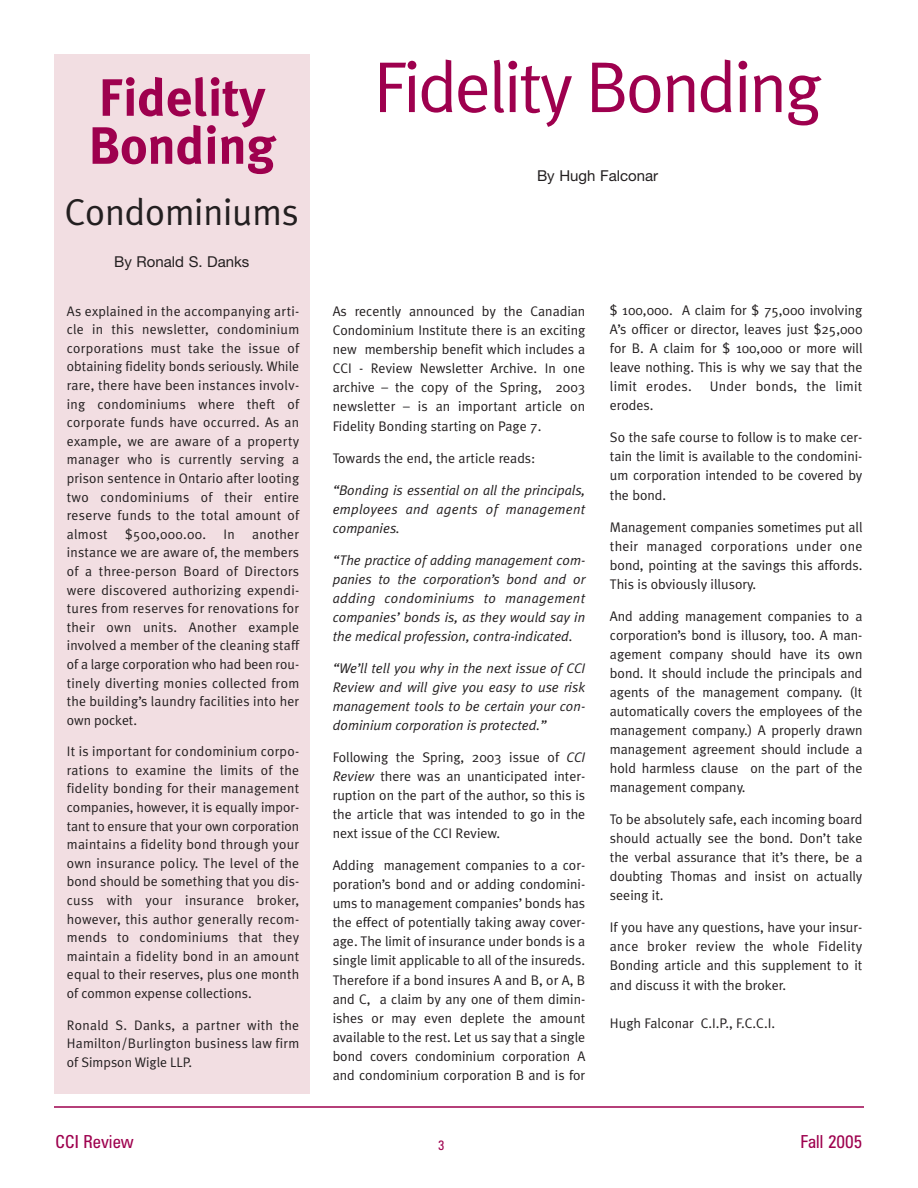
<style>
.page{position:relative;width:918px;height:1188px;background:#fff}
.page>*{position:absolute;margin:0;border:0;box-sizing:border-box;transform-origin:0 0}
.t1{font:72px "Meta Plus Normal";letter-spacing:-.04em;color:#9e004e}
.t2{font:700 52.5px/48px "Meta Plus";letter-spacing:-.005em;color:#9e004e}
.t3{font:37.5px "Meta Plus Normal";letter-spacing:-.005em;color:#231f20}
.t4{font:condensed 18px "Zurich BT";color:#9e004e}
.t5{font:15px "Helvetica Neue";color:#231f20}
.t6{font:13.95px/19px "Meta Plus Normal";color:#231f20;text-align:justify}
.t7{font:italic 13.95px/19px "Meta Plus Normal";color:#231f20;text-align:justify}
.t8{font:13.95px "Meta Plus Normal";letter-spacing:.02em;color:#231f20}
.t9{font:13.8px/18.6px "Meta Plus Normal";letter-spacing:.015em;color:#231f20;text-align:justify}
.t10{font:condensed 13.5px "Zurich BT";color:#9e004e}
.s1{font-style:italic}
</style>
<div class="page">
<hr style="left:54px;top:1106px;width:810px;height:2px;background:#9e004e">
<div style="left:54px;top:54px;width:256px;height:1040px;background:#f2dee2"></div>
<h2 class="t2" style="left:88px;top:80px;width:189px">Fidelity<br>Bonding</h2>
<h3 class="t3" style="left:65px;top:199px;width:235px">Condominiums</h3>
<p class="t5" style="left:114px;top:256px;width:137px">By Ronald S. Danks</p>
<p class="t9" style="left:67px;top:303px;width:234px">As explained in the accompanying arti&shy;cle in this newsletter, condominium corporations must take the issue of obtaining fidelity bonds seriously. While rare, there have been instances involv&shy;ing condominiums where theft of corporate funds have occurred. As an example, we are aware of a property manager who is currently serving a prison sentence in Ontario after looting two condominiums of their entire reserve funds to the total amount of almost</p>
<p class="t9" style="left:125px;top:526px;width:82px">$500,000.00.</p>
<p class="t9" style="left:224px;top:526px;width:13px">In</p>
<p class="t9" style="left:67px;top:526px;width:234px;text-indent:185px">another instance we are aware of, the members of a three-person Board of Directors were discovered authorizing expendi&shy;tures from reserves for renovations for their own units. Another example involved a member of the cleaning staff of a large corporation who had been rou&shy;tinely diverting monies collected from the building’s laundry facilities into her own pocket.</p>
<p class="t9" style="left:67px;top:744px;width:234px">It is important for condominium corpo&shy;rations to examine the limits of the fidelity bonding for their management companies, however, it is equally impor&shy;tant to ensure that your own corporation maintains a fidelity bond through your own insurance policy. The level of the bond should be something that you dis&shy;cuss with your insurance broker, however, this author generally recom&shy;mends to condominiums that they maintain a fidelity bond in an amount equal to their reserves, plus one month of common expense collections.</p>
<p class="t9" style="left:67px;top:1017px;width:234px">Ronald S. Danks, a partner with the Hamilton/Burlington business law firm of Simpson Wigle LLP.</p>
<h1 class="t1" style="left:373px;top:61px;width:450px">Fidelity Bonding</h1>
<p class="t5" style="left:537px;top:170px;width:123px">By Hugh Falconar</p>
<p class="t6" style="left:333px;top:303px;width:254px">As recently announced by the Canadian Condominium Institute there is an exciting new membership benefit which includes a CCI - Review Newsletter Archive. In one archive – the copy of the Spring, 2003 newsletter – is an important article on Fidelity Bonding starting on Page 7.</p>
<p class="t6" style="left:333px;top:450px;width:204px">Towards the end, the article reads:</p>
<p class="t7" style="left:333px;top:482px;width:254px">“Bonding is essential on all the principals, employees and agents of management companies.</p>
<p class="t7" style="left:333px;top:552px;width:254px">“The practice of adding management com&shy;panies to the corporation’s bond and or adding condominiums to management companies’ bonds is, as they would say in the medical profession, contra-indicated.</p>
<p class="t7" style="left:333px;top:660px;width:254px">“We’ll tell you why in the next issue of CCI Review and will give you easy to use risk management tools to be certain your con&shy;dominium corporation is protected.”</p>
<p class="t6" style="left:333px;top:749px;width:254px">Following the Spring, 2003 issue of <span class="s1">CCI Review</span> there was an unanticipated inter&shy;ruption on the part of the author, so this is the article that was intended to go in the next issue of the CCI Review.</p>
<p class="t6" style="left:333px;top:857px;width:254px">Adding management companies to a cor&shy;poration’s bond and or adding condomini&shy;ums to management companies’ bonds has the effect of potentially taking away cover&shy;age. The limit of insurance under bonds is a single limit applicable to all of the insureds.<br>Therefore if a bond insures A and B, or A, B and C, a claim by any one of them dimin&shy;ishes or may even deplete the amount available to the rest. Let us say that a single bond covers condominium corporation A and condominium corporation B and is for</p>
<p class="t6" style="left:610px;top:302px;width:254px">$ 100,000. A claim for $ 75,000 involving A’s officer or director, leaves just $25,000 for B. A claim for $ 100,000 or more will leave nothing. This is why we say that the limit erodes.</p>
<p class="t8" style="left:710px;top:381px;width:154px">Under bonds, the limit</p>
<p class="t6" style="left:610px;top:398px;width:45px">erodes.</p>
<p class="t6" style="left:610px;top:430px;width:254px">So the safe course to follow is to make cer&shy;tain the limit is available to the condomini&shy;um corporation intended to be covered by the bond.</p>
<p class="t6" style="left:610px;top:519px;width:254px">Management companies sometimes put all their managed corporations under one bond, pointing at the savings this affords.<br>This is obviously illusory.</p>
<p class="t6" style="left:610px;top:608px;width:254px">And adding management companies to a corporation’s bond is illusory, too. A man&shy;agement company should have its own bond. It should include the principals and agents of the management company. (It automatically covers the employees of the management company.) A properly drawn management agreement should include a hold harmless clause on the part of the management company.</p>
<p class="t6" style="left:610px;top:811px;width:254px">To be absolutely safe, each incoming board should actually see the bond. Don’t take the verbal assurance that it’s there, be a doubting Thomas and insist on actually seeing it.</p>
<p class="t6" style="left:610px;top:920px;width:254px">If you have any questions, have your insur&shy;ance broker review the whole Fidelity Bonding article and this supplement to it and discuss it with the broker.</p>
<p class="t6" style="left:610px;top:1015px;width:167px">Hugh Falconar C.I.P., F.C.C.I.</p>
<p class="t4" style="left:56px;top:1136px;width:80px">CCI Review</p>
<p class="t10" style="left:438px;top:1140px;width:8px">3</p>
<p class="t4" style="left:801px;top:1136px;width:63px">Fall 2005</p>
</div>
